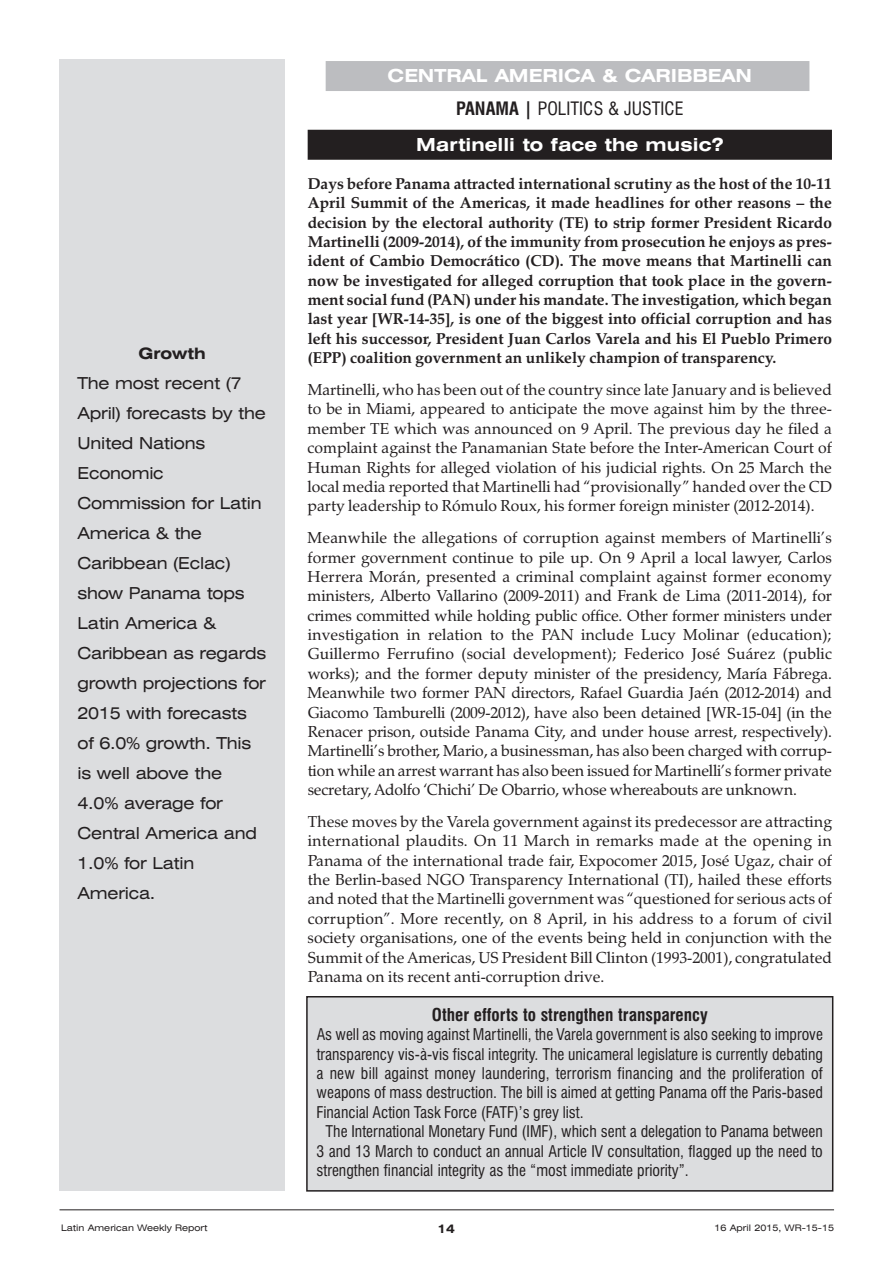
<style>
.page{position:relative;width:893px;height:1263px;background:#fff}
.page>*{position:absolute;margin:0;border:0;box-sizing:border-box;transform-origin:0 0}
.t1{font:700 expanded 18px/32.8px "Swiss 721 BT";color:#fff;text-align:center}
.t2{font:700 condensed 17.25px "Swiss 721 BT";color:#231f20}
.t3{font:expanded 16.5px/30px "Swiss 721 BT";letter-spacing:-.015em;color:#231f20}
.t4{font:15.75px/19.4px "Zapf Calligraphic 801 BT";color:#231f20;text-align:justify}
.t5{font:700 15.75px/19.4px "Zapf Calligraphic 801 BT";color:#231f20;text-align:justify}
.t6{font:condensed 15.75px "Swiss 721 BT";color:#231f20}
.t7{font:700 expanded 15.75px "Swiss 721 BT";color:#231f20}
.t8{font:700 expanded 12px "Swiss 721 BT";color:#231f20}
.t9{font:expanded 9px "Swiss 721 BT";color:#231f20}
.s1{font-stretch:condensed;color:#231f20}
.s2{font-weight:400;font-stretch:condensed;color:#231f20}
</style>
<div class="page">
<div style="left:326px;top:61px;width:483px;height:30px;background:#bcbdc0"></div>
<div style="left:308px;top:130px;width:524px;height:30px;background:#231f20"></div>
<div style="left:60px;top:60px;width:225px;height:1131px;background:#dcdddf"></div>
<hr style="left:60px;top:1209px;width:774px;height:1px;background:#231f20">
<div style="left:307px;top:997px;width:526px;height:194px;background:#dcdddf"></div>
<div style="left:306px;top:996px;width:527px;height:195px;border:2px solid #231f20"></div>
<p class="t7" style="left:139px;top:344px;width:69px">Growth</p>
<p class="t3" style="left:78px;top:368px;width:190px">The most recent (7<br>April) forecasts by the<br>United Nations<br>Economic<br>Commission for Latin<br>America &amp; the<br>Caribbean (Eclac) show Panama tops<br>Latin America &amp;<br>Caribbean as regards growth projections for<br>2015 with forecasts of 6.0% growth. This is well above the<br>4.0% average for<br>Central America and<br>1.0% for Latin<br>America.</p>
<p class="t9" style="left:61px;top:1223px;width:148px">Latin American Weekly Report</p>
<p class="t1" style="left:388px;top:59px;width:366px">CENTRAL AMERICA &amp; CARIBBEAN<br><span class="s1">PANAMA |</span> <span class="s2">POLITICS &amp; JUSTICE</span></p>
<p class="t1" style="left:416px;top:128px;width:309px">Martinelli to face the music?</p>
<p class="t5" style="left:308px;top:174px;width:526px">Days before Panama attracted international scrutiny as the host of the 10-11<br>April Summit of the Americas, it made headlines for other reasons – the decision by the electoral authority (TE) to strip former President Ricardo Martinelli (2009-2014), of the immunity from prosecution he enjoys as pres&shy;ident of Cambio Democrático (CD). The move means that Martinelli can now be investigated for alleged corruption that took place in the govern&shy;ment social fund (PAN) under his mandate. The investigation, which began last year [WR-14-35], is one of the biggest into official corruption and has left his successor, President Juan Carlos Varela and his El Pueblo Primero (EPP) coalition government an unlikely champion of transparency.</p>
<p class="t4" style="left:308px;top:380px;width:526px">Martinelli, who has been out of the country since late January and is believed to be in Miami, appeared to anticipate the move against him by the three&shy;member TE which was announced on 9 April. The previous day he filed a complaint against the Panamanian State before the Inter-American Court of Human Rights for alleged violation of his judicial rights. On 25 March the local media reported that Martinelli had “provisionally” handed over the CD party leadership to Rómulo Roux, his former foreign minister (2012-2014).</p>
<p class="t4" style="left:308px;top:528px;width:526px">Meanwhile the allegations of corruption against members of Martinelli’s former government continue to pile up. On 9 April a local lawyer, Carlos Herrera Morán, presented a criminal complaint against former economy ministers, Alberto Vallarino (2009-2011) and Frank de Lima (2011-2014), for crimes committed while holding public office. Other former ministers under investigation in relation to the PAN include Lucy Molinar (education); Guillermo Ferrufino (social development); Federico José Suárez (public works); and the former deputy minister of the presidency, María Fábrega.<br>Meanwhile two former PAN directors, Rafael Guardia Jaén (2012-2014) and Giacomo Tamburelli (2009-2012), have also been detained [WR-15-04] (in the Renacer prison, outside Panama City, and under house arrest, respectively).<br>Martinelli’s brother, Mario, a businessman, has also been charged with corrup&shy;tion while an arrest warrant has also been issued for Martinelli’s former private secretary, Adolfo ‘Chichi’ De Obarrio, whose whereabouts are unknown.</p>
<p class="t4" style="left:308px;top:812px;width:526px">These moves by the Varela government against its predecessor are attracting international plaudits. On 11 March in remarks made at the opening in Panama of the international trade fair, Expocomer 2015, José Ugaz, chair of the Berlin-based NGO Transparency International (TI), hailed these efforts and noted that the Martinelli government was “questioned for serious acts of corruption”. More recently, on 8 April, in his address to a forum of civil society organisations, one of the events being held in conjunction with the Summit of the Americas, US President Bill Clinton (1993-2001), congratulated Panama on its recent anti-corruption drive.</p>
<p class="t2" style="left:432px;top:1005px;width:277px">Other efforts to strengthen transparency</p>
<p class="t6" style="left:317px;top:1026px;width:508px">As well as moving against Martinelli, the Varela government is also seeking to improve</p>
<p class="t6" style="left:317px;top:1045px;width:508px">transparency vis-à-vis fiscal integrity. The unicameral legislature is currently debating</p>
<p class="t6" style="left:317px;top:1064px;width:508px">a new bill against money laundering, terrorism financing and the proliferation of</p>
<p class="t6" style="left:317px;top:1084px;width:508px">weapons of mass destruction. The bill is aimed at getting Panama off the Paris-based</p>
<p class="t6" style="left:317px;top:1103px;width:269px">Financial Action Task Force (FATF)’s grey list.</p>
<p class="t6" style="left:326px;top:1122px;width:499px">The International Monetary Fund (IMF), which sent a delegation to Panama between</p>
<p class="t6" style="left:317px;top:1142px;width:508px">3 and 13 March to conduct an annual Article IV consultation, flagged up the need to</p>
<p class="t6" style="left:317px;top:1161px;width:374px">strengthen financial integrity as the “most immediate priority”.</p>
<p class="t8" style="left:437px;top:1221px;width:19px">14</p>
<p class="t9" style="left:714px;top:1223px;width:121px">16 April 2015, WR-15-15</p>
</div>
